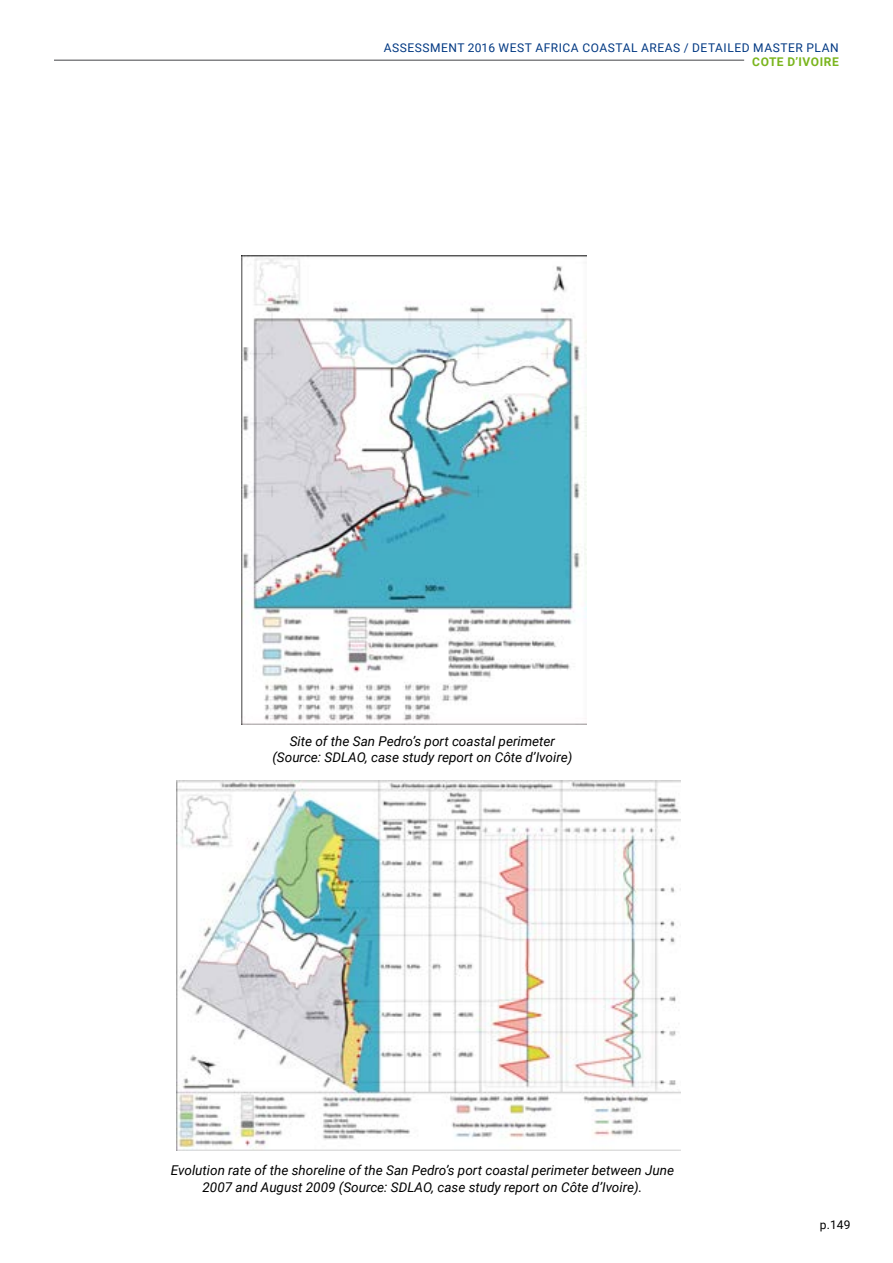
<style>
.page{position:relative;width:893px;height:1263px;background:#fff}
.page>*{position:absolute;margin:0;border:0;box-sizing:border-box;transform-origin:0 0}
.t1{font:italic 13.5px/16.2px "Roboto";color:#000;text-align:center}
.t2{font:12px "Roboto";letter-spacing:.045em;color:#003882}
.t3{font:700 12px "Roboto";letter-spacing:.045em;color:#7ab51d}
.t4{font:12px "Roboto";color:#000}
</style>
<div class="page">
<img style="left:241px;top:256px;width:345px;height:468px">
<img style="left:176px;top:781px;width:504px;height:370px">
<hr style="left:54px;top:59px;width:690px;height:2px;background:#828385">
<p class="t2" style="left:384px;top:39px;width:456px">ASSESSMENT 2016 WEST AFRICA COASTAL AREAS / DETAILED MASTER PLAN</p>
<p class="t3" style="left:752px;top:53px;width:88px">COTE D’IVOIRE</p>
<p class="t1" style="left:272px;top:732px;width:301px">Site of the San Pedro’s port coastal perimeter (Source: SDLAO, case study report on Côte d’Ivoire)</p>
<p class="t1" style="left:171px;top:1162px;width:505px">Evolution rate of the shoreline of the San Pedro’s port coastal perimeter between June<br>2007 and August 2009 (Source: SDLAO, case study report on Côte d’Ivoire).</p>
<p class="t4" style="left:820px;top:1217px;width:32px">p.149</p>
</div>
